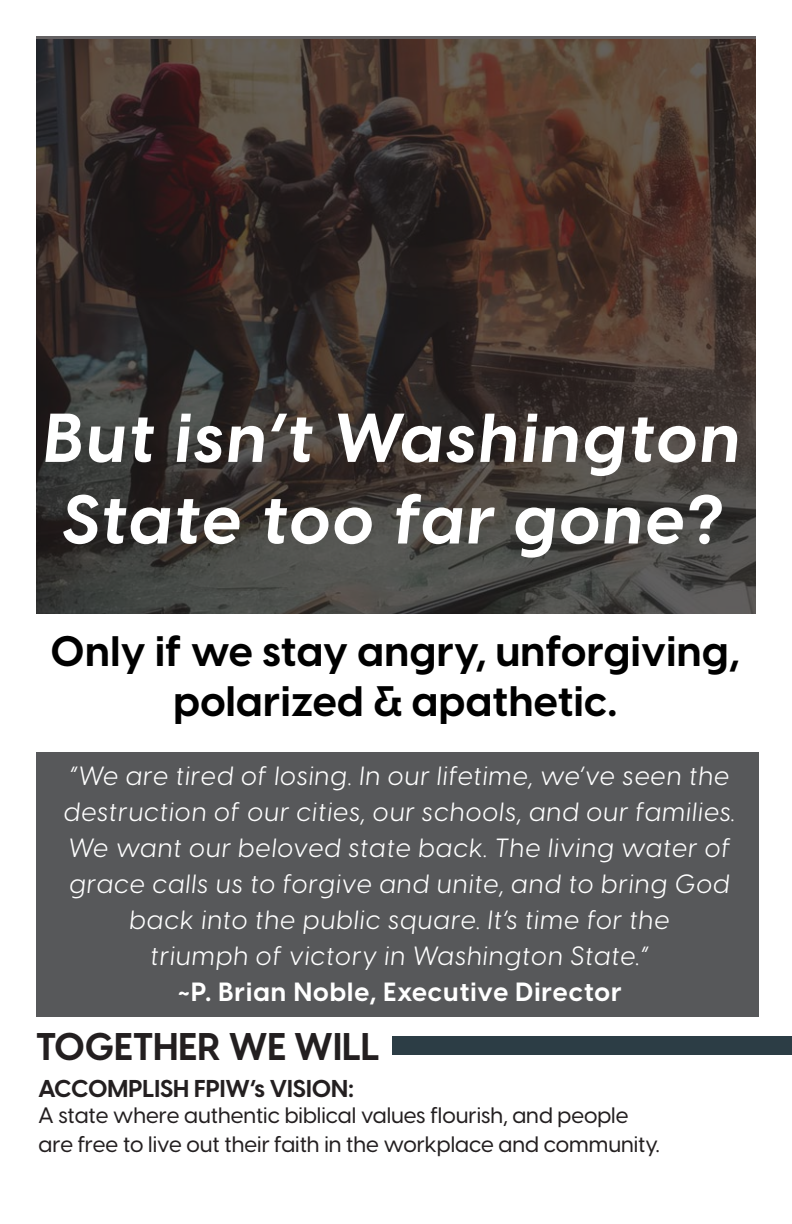
<style>
.page{position:relative;width:792px;height:1224px;background:#fff}
.page>*{position:absolute;margin:0;border:0;box-sizing:border-box;transform-origin:0 0}
.t1{font:italic 700 68px/81.6px "Visby CF";letter-spacing:.04em;color:#fff}
.t2{font:700 42px/50.4px "Visby CF";letter-spacing:.01em;color:#000;text-align:center}
.t3{font:700 38px "Visby CF";color:#231f20}
.t4{font:italic 26px/36px "Visby CF";letter-spacing:.04em;color:#fff;text-align:center}
.t5{font:700 24px "Visby CF";color:#231f20}
.t6{font:500 22px/28.8px "Visby CF";color:#231f20}
.s1{font-weight:700;font-style:normal}
</style>
<div class="page">
<svg style="left:36px;top:36px;width:720px;height:578px;background:#3f3530"></svg>
<div style="left:37px;top:752px;width:722px;height:265px;background:#57585a"></div>
<div style="left:393px;top:1036px;width:399px;height:19px;background:#2c3d45"></div>
<p class="t1" style="left:44px;top:393px;width:698px">But isn’t Washington<br>State too far gone?</p>
<p class="t2" style="left:51px;top:624px;width:691px">Only if we stay angry, unforgiving, polarized &amp; apathetic.</p>
<p class="t4" style="left:64px;top:756px;width:673px">“We are tired of losing. In our lifetime, we’ve seen the destruction of our cities, our schools, and our families.<br>We want our beloved state back. The living water of grace calls us to forgive and unite, and to bring God back into the public square. It’s time for the<br>triumph of victory in Washington State.”<br><span class="s1">~P. Brian Noble, Executive Director</span></p>
<p class="t3" style="left:36px;top:1017px;width:345px">TOGETHER WE WILL</p>
<p class="t5" style="left:39px;top:1070px;width:317px">ACCOMPLISH FPIW’s VISION:</p>
<p class="t6" style="left:39px;top:1099px;width:623px">A state where authentic biblical values flourish, and people are free to live out their faith in the workplace and community.</p>
</div>
